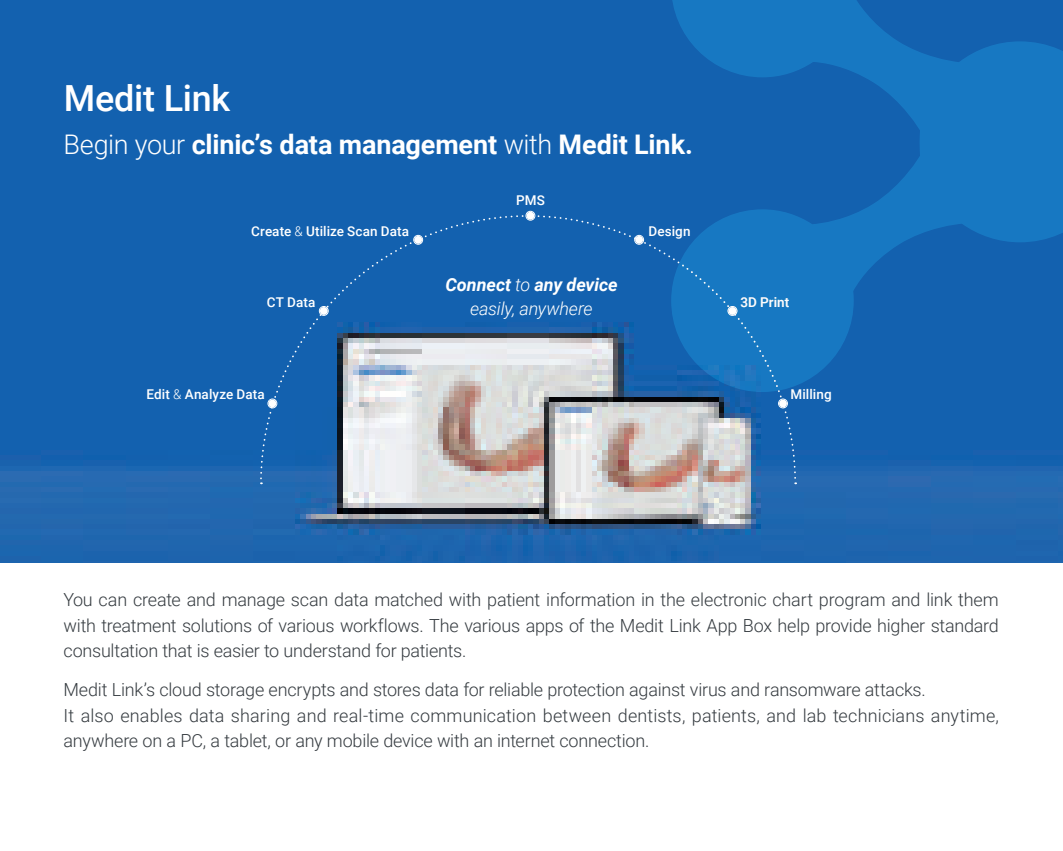
<style>
.page{position:relative;width:1063px;height:851px;background:#fff}
.page>*{position:absolute;margin:0;border:0;box-sizing:border-box;transform-origin:0 0}
.t1{font:500 36px "Roboto";letter-spacing:-.005em;color:#fff}
.t2{font:700 27px "Roboto";letter-spacing:-.005em;color:#fff}
.t3{font:300 18px/25.5px "Roboto";letter-spacing:-.01em;color:#353b40;text-align:justify}
.t4{font:italic 300 18px/24px "Roboto";letter-spacing:-.015em;color:#fff;text-align:center}
.t5{font:500 13.5px "Roboto";letter-spacing:.005em;color:#fff}
.s1{font-weight:300}
.s2{font-weight:700}
</style>
<div class="page">
<img style="left:0;top:0;width:1063px;height:562px">
<svg style="left:529px;top:214px;width:268px;height:265px"></svg>
<svg style="left:259px;top:214px;width:266px;height:268px"></svg>
<div style="left:635px;top:236px;width:8px;height:7px;background:#fff;border-radius:50%"></div>
<div style="left:635px;top:235px;width:9px;height:9px;border:1px solid #fff;border-radius:50%"></div>
<div style="left:636px;top:236px;width:6px;height:7px;border:1px solid #fff;border-radius:50%"></div>
<div style="left:778px;top:399px;width:10px;height:9px;border:1px solid #fff;border-radius:50%"></div>
<svg style="left:780px;top:400px;width:6px;height:6px"></svg>
<div style="left:320px;top:307px;width:8px;height:7px;background:#fff;border-radius:50%"></div>
<div style="left:319px;top:306px;width:9px;height:9px;border:1px solid #fff;border-radius:50%"></div>
<div style="left:321px;top:307px;width:6px;height:7px;border:1px solid #fff;border-radius:50%"></div>
<div style="left:414px;top:236px;width:8px;height:7px;background:#fff;border-radius:50%"></div>
<div style="left:414px;top:235px;width:9px;height:9px;border:1px solid #fff;border-radius:50%"></div>
<div style="left:415px;top:236px;width:6px;height:7px;border:1px solid #fff;border-radius:50%"></div>
<div style="left:527px;top:212px;width:7px;height:7px;background:#fff;border-radius:50%"></div>
<div style="left:526px;top:211px;width:9px;height:9px;border:1px solid #fff;border-radius:50%"></div>
<div style="left:527px;top:212px;width:7px;height:7px;border:1px solid #fff;border-radius:50%"></div>
<div style="left:269px;top:399px;width:7px;height:8px;background:#fff;border-radius:50%"></div>
<div style="left:268px;top:399px;width:9px;height:9px;border:1px solid #fff;border-radius:50%"></div>
<div style="left:269px;top:400px;width:7px;height:6px;border:1px solid #fff;border-radius:50%"></div>
<svg style="left:671px;top:0;width:392px;height:392px;fill:#1361af"></svg>
<h1 class="t1" style="left:64px;top:73px;width:168px">Medit Link</h1>
<h2 class="t2" style="left:64px;top:125px;width:631px"><span class="s1">Begin your</span> clinic’s data management <span class="s1">with</span> Medit Link.</h2>
<p class="t5" style="left:516px;top:190px;width:30px">PMS</p>
<p class="t5" style="left:251px;top:222px;width:159px">Create <span class="s1">&amp;</span> Utilize Scan Data</p>
<p class="t5" style="left:648px;top:222px;width:44px">Design</p>
<p class="t5" style="left:267px;top:293px;width:50px">CT Data</p>
<p class="t4" style="left:445px;top:272px;width:174px"><span class="s2">Connect</span> to <span class="s2">any device </span>easily, anywhere</p>
<p class="t5" style="left:740px;top:293px;width:51px">3D Print</p>
<p class="t5" style="left:147px;top:384px;width:120px">Edit <span class="s1">&amp;</span> Analyze Data</p>
<p class="t5" style="left:790px;top:384px;width:43px">Milling</p>
<p class="t3" style="left:64px;top:586px;width:937px">You can create and manage scan data matched with patient information in the electronic chart program and link them with treatment solutions of various workflows. The various apps of the Medit Link App Box help provide higher standard consultation that is easier to understand for patients.</p>
<p class="t3" style="left:64px;top:676px;width:937px;text-align:left">Medit Link’s cloud storage encrypts and stores data for reliable protection against virus and ransomware attacks.<br>It also enables data sharing and real-time communication between dentists, patients, and lab technicians anytime, anywhere on a PC, a tablet, or any mobile device with an internet connection.</p>
</div>
